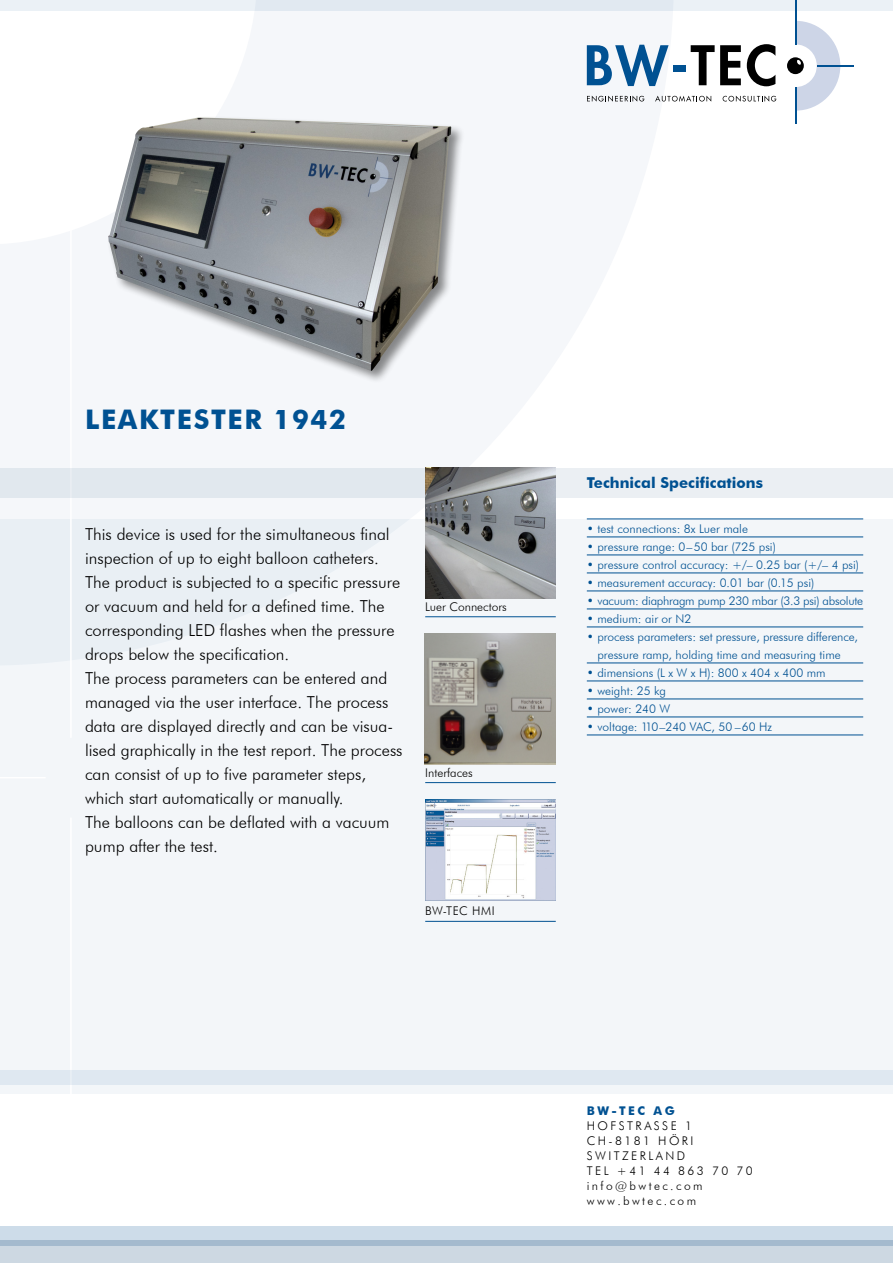
<style>
.page{position:relative;width:893px;height:1263px;background:#fff}
.page>*{position:absolute;margin:0;border:0;box-sizing:border-box;transform-origin:0 0}
.t1{font:700 27px "Futura BT";letter-spacing:.06em;color:#005192}
.t2{font:300 16.5px/24px "Futura BT";color:#000}
.t3{font:700 15px "Futura BT";color:#005192}
.t4{font:300 12px/18px "Futura BT";color:#005192;text-align:center}
.t5{font:300 12px/15px "Futura BT";letter-spacing:.2em;color:#000}
.t6{font:300 12px "Futura BT";letter-spacing:-.02em;color:#005192}
.t7{font:300 12px "Futura BT";color:#000}
.t8{font:700 12px "Futura BT";letter-spacing:.2em;color:#005192}
</style>
<div class="page">
<div style="left:0;top:0;width:893px;height:11px;background:#ebf1f6"></div>
<svg style="left:587px;top:45px;width:82px;height:41px"></svg>
<div style="left:673px;top:65px;width:13px;height:6px;background:#005192"></div>
<svg style="left:691px;top:45px;width:50px;height:40px"></svg>
<svg style="left:747px;top:44px;width:28px;height:42px"></svg>
<div style="left:787px;top:57px;width:17px;height:17px;background:#000;border-radius:50%"></div>
<svg style="left:795px;top:21px;width:45px;height:90px"></svg>
<hr style="left:795px;top:0;width:1px;height:44px;background:#005192">
<hr style="left:795px;top:87px;width:1px;height:37px;background:#005192">
<hr style="left:817px;top:65px;width:36px;height:1px;background:#005192">
<svg style="left:587px;top:96px;width:57px;height:6px"></svg>
<svg style="left:655px;top:96px;width:56px;height:6px"></svg>
<svg style="left:723px;top:96px;width:53px;height:6px"></svg>
<div style="left:0;top:519px;width:893px;height:575px;background:#f3f6f9"></div>
<hr style="left:0;top:777px;width:46px;height:1px;background:#fff">
<hr style="left:70px;top:178px;width:2px;height:560px;background:#fff">
<div style="left:0;top:468px;width:893px;height:29px;background:#e1e8ee"></div>
<hr style="left:70px;top:817px;width:2px;height:336px;background:#fff">
<div style="left:0;top:1070px;width:893px;height:14px;background:#dfe8f1"></div>
<div style="left:0;top:1226px;width:893px;height:20px;background:#cddce9"></div>
<svg style="left:0;top:1240px;width:893px;height:23px;background:#c2d0dc"></svg>
<img style="left:425px;top:468px;width:131px;height:130px">
<hr style="left:425px;top:616px;width:131px;height:1px;background:#005192">
<img style="left:425px;top:634px;width:130px;height:130px">
<hr style="left:425px;top:782px;width:131px;height:1px;background:#005192">
<img style="left:425px;top:799px;width:131px;height:102px">
<hr style="left:425px;top:921px;width:131px;height:1px;background:#005192">
<hr style="left:587px;top:519px;width:276px;height:1px;background:#005192">
<hr style="left:587px;top:537px;width:276px;height:1px;background:#005192">
<hr style="left:587px;top:555px;width:276px;height:1px;background:#005192">
<hr style="left:587px;top:573px;width:276px;height:1px;background:#005192">
<hr style="left:587px;top:591px;width:276px;height:1px;background:#005192">
<hr style="left:587px;top:609px;width:276px;height:1px;background:#005192">
<hr style="left:587px;top:627px;width:276px;height:1px;background:#005192">
<hr style="left:587px;top:663px;width:276px;height:1px;background:#005192">
<hr style="left:587px;top:681px;width:276px;height:1px;background:#005192">
<hr style="left:587px;top:699px;width:276px;height:1px;background:#005192">
<hr style="left:587px;top:717px;width:276px;height:1px;background:#005192">
<hr style="left:587px;top:735px;width:276px;height:1px;background:#005192">
<div style="left:106px;top:115px;width:359px;height:269px;background:#000;opacity:.46"></div>
<img style="left:108px;top:118px;width:343px;height:253px">
<h1 class="t1" style="left:85px;top:403px;width:262px">LEAKTESTER 1942</h1>
<p class="t2" style="left:85px;top:522px;width:319px">This device is used for the simultaneous final inspection of up to eight balloon catheters.<br>The product is subjected to a specific pressure or vacuum and held for a defined time. The corresponding LED flashes when the pressure drops below the specification.<br>The process parameters can be entered and managed via the user interface. The process data are displayed directly and can be visua&shy;lised graphically in the test report. The process can consist of up to five parameter steps, which start automatically or manually.<br>The balloons can be deflated with a vacuum pump after the test.</p>
<p class="t7" style="left:425px;top:599px;width:83px">Luer Connectors</p>
<p class="t7" style="left:425px;top:765px;width:49px">Interfaces</p>
<p class="t5" style="left:425px;top:903px;width:71px">BW-TEC HMI</p>
<p class="t3" style="left:587px;top:473px;width:178px">Technical Specifications</p>
<p class="t4" style="left:587px;top:519px;width:163px">• test connections: 8x Luer male</p>
<p class="t4" style="left:587px;top:537px;width:191px">• pressure range: 0–50 bar (725 psi)</p>
<p class="t4" style="left:587px;top:555px;width:274px">• pressure control accuracy: +/– 0.25 bar (+/– 4 psi)</p>
<p class="t4" style="left:587px;top:573px;width:229px">• measurement accuracy: 0.01 bar (0.15 psi)</p>
<p class="t6" style="left:587px;top:593px;width:278px">• vacuum: diaphragm pump 230 mbar (3.3 psi) absolute</p>
<p class="t4" style="left:587px;top:609px;width:106px">• medium: air or N2</p>
<p class="t4" style="left:587px;top:627px;width:273px">• process parameters: set pressure, pressure difference, pressure ramp, holding time and measuring time</p>
<p class="t4" style="left:587px;top:663px;width:240px">• dimensions (L x W x H): 800 x 404 x 400 mm</p>
<p class="t4" style="left:587px;top:681px;width:81px">• weight: 25 kg</p>
<p class="t4" style="left:587px;top:699px;width:85px">• power: 240 W</p>
<p class="t4" style="left:587px;top:717px;width:187px">• voltage: 110–240 VAC, 50 –60 Hz</p>
<p class="t8" style="left:587px;top:1103px;width:89px">BW-TEC AG</p>
<p class="t5" style="left:587px;top:1118px;width:167px">HOFSTRASSE 1<br>CH-8181 HÖRI<br>SWITZERLAND<br>TEL +41 44 863 70 70 info@bwtec.com www.bwtec.com</p>
</div>
